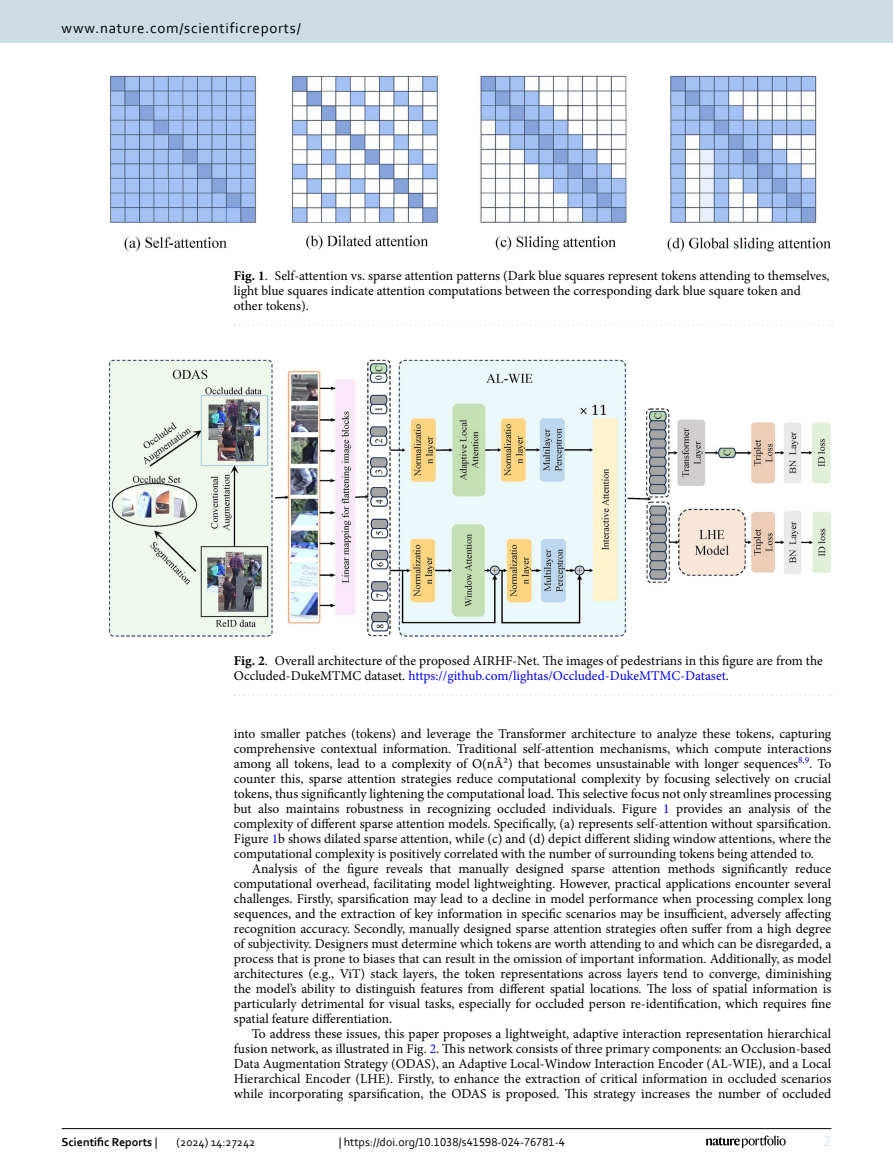
<style>
.page{position:relative;width:893px;height:1174px;background:#fff}
.page>*{position:absolute;margin:0;border:0;box-sizing:border-box;transform-origin:0 0}
.t1{font:15px "Corbel";letter-spacing:.05em;color:#000}
.t2{font:15px "Corbel";color:#d9e4eb}
.Body_Text_Indent{font:13.5px/15px "Minion Pro";color:#000;text-align:justify}
.Figure_Caption{font:13.5px/15px "Minion Pro";letter-spacing:-.005em;color:#000}
.t3{font:12px "Corbel";color:#000}
.t4{font:700 12px "Corbel";color:#000}
.s1{font-weight:700}
.s2{color:#00f}
.s3{font-weight:400}
</style>
<div class="page">
<img style="left:109px;top:359px;width:722px;height:278px">
<svg style="left:235px;top:694px;width:597px;height:2px"></svg>
<img style="left:109px;top:76px;width:722px;height:176px">
<svg style="left:235px;top:324px;width:597px;height:2px"></svg>
<hr style="left:62px;top:1128px;width:769px;height:1px;background:#000">
<svg style="left:706px;top:1135px;width:80px;height:12px"></svg>
<div style="left:0;top:0;width:893px;height:43px;background:#cedde4"></div>
<p class="t1" style="left:62px;top:18px;width:241px">www.nature.com/scientificreports/</p>
<p class="Figure_Caption" style="left:234px;top:268px;width:597px"><span class="s1">Fig. 1</span>. Self-attention vs. sparse attention patterns (Dark blue squares represent tokens attending to themselves, light blue squares indicate attention computations between the corresponding dark blue square token and other tokens).</p>
<p class="Figure_Caption" style="left:234px;top:653px;width:591px"><span class="s1">Fig. 2</span>. Overall architecture of the proposed AIRHF-Net. The images of pedestrians in this figure are from the<br>Occluded-DukeMTMC dataset. <span class="s2">https://github.com/lightas/Occluded-DukeMTMC-Dataset</span>.</p>
<p class="Body_Text_Indent" style="left:234px;top:726px;width:599px">into smaller patches (tokens) and leverage the Transformer architecture to analyze these tokens, capturing comprehensive contextual information. Traditional self-attention mechanisms, which compute interactions among all tokens, lead to a complexity of O(nÂ²) that becomes unsustainable with longer sequences<sup>8</sup><sup>,</sup><sup>9</sup>. To counter this, sparse attention strategies reduce computational complexity by focusing selectively on crucial tokens, thus significantly lightening the computational load. This selective focus not only streamlines processing but also maintains robustness in recognizing occluded individuals. Figure <span class="s2">1</span> provides an analysis of the complexity of different sparse attention models. Specifically, (a) represents self-attention without sparsification.<br>Figure <span class="s2">1</span>b shows dilated sparse attention, while (c) and (d) depict different sliding window attentions, where the computational complexity is positively correlated with the number of surrounding tokens being attended to.</p>
<p class="Body_Text_Indent" style="left:234px;top:861px;width:599px;text-indent:18px">Analysis of the figure reveals that manually designed sparse attention methods significantly reduce computational overhead, facilitating model lightweighting. However, practical applications encounter several challenges. Firstly, sparsification may lead to a decline in model performance when processing complex long sequences, and the extraction of key information in specific scenarios may be insufficient, adversely affecting recognition accuracy. Secondly, manually designed sparse attention strategies often suffer from a high degree of subjectivity. Designers must determine which tokens are worth attending to and which can be disregarded, a process that is prone to biases that can result in the omission of important information. Additionally, as model architectures (e.g., ViT) stack layers, the token representations across layers tend to converge, diminishing the model’s ability to distinguish features from different spatial locations. The loss of spatial information is particularly detrimental for visual tasks, especially for occluded person re-identification, which requires fine spatial feature differentiation.</p>
<p class="Body_Text_Indent" style="left:234px;top:1026px;width:599px;text-indent:18px">To address these issues, this paper proposes a lightweight, adaptive interaction representation hierarchical fusion network, as illustrated in Fig. <span class="s2">2</span>. This network consists of three primary components: an Occlusion-based Data Augmentation Strategy (ODAS), an Adaptive Local-Window Interaction Encoder (AL-WIE), and a Local Hierarchical Encoder (LHE). Firstly, to enhance the extraction of critical information in occluded scenarios while incorporating sparsification, the ODAS is proposed. This strategy increases the number of occluded</p>
<p class="t4" style="left:62px;top:1134px;width:97px">Scientific Reports <span class="s3">|</span></p>
<p class="t3" style="left:177px;top:1134px;width:80px">(2024) 14:27242</p>
<p class="t3" style="left:339px;top:1134px;width:228px">| https://doi.org/10.1038/s41598-024-76781-4</p>
<p class="t2" style="left:824px;top:1132px;width:9px">2</p>
</div>
